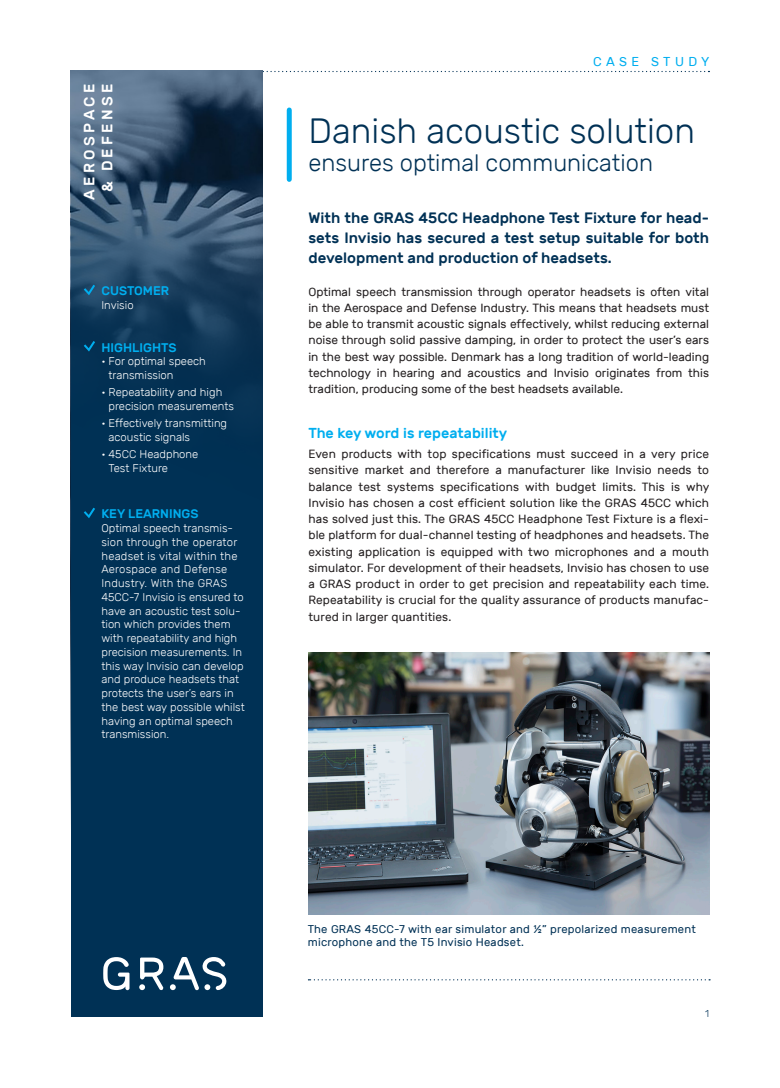
<style>
.page{position:relative;width:780px;height:1088px;background:#fff}
.page>*{position:absolute;margin:0;border:0;box-sizing:border-box;transform-origin:0 0}
.Stor_headline{font:300 35px "Rubik";color:#003155}
.Mindre_headline{font:300 23.75px "Rubik";color:#003155}
.Rubrik{font:500 15px/20px "Rubik";color:#003155;text-align:justify}
.Industrier{font:500 15px/18px "Rubik";letter-spacing:.22em;color:#fff;text-align:center}
.Subheading_lyseblå{font:500 14.38px "Rubik";color:#00aeef}
.t1{font:12.88px "Rubik";letter-spacing:.335em;color:#00aeef}
.Forside__Blå_Highlig{font:500 12.5px "Rubik";color:#00aeef}
.Brødtekst_9_5_13{font:11.88px/16.2px "Rubik";color:#231f20;text-align:justify}
.Forside__Hvid_brød{font:300 11.25px/13.8px "Rubik";color:#fff}
.Billdetekst{font:11.25px/12.5px "Rubik";letter-spacing:.02em;color:#003155}
.t2{font:300 10px "Rubik";color:#003155}
</style>
<div class="page">
<svg style="left:262px;top:71px;width:447px;height:1px"></svg>
<svg style="left:71px;top:71px;width:191px;height:946px;background:#0f395b"></svg>
<svg style="left:170px;top:957px;width:56px;height:33px"></svg>
<svg style="left:139px;top:957px;width:24px;height:33px"></svg>
<svg style="left:103px;top:957px;width:26px;height:33px"></svg>
<svg style="left:308px;top:979px;width:402px;height:1px"></svg>
<div style="left:287px;top:110px;width:5px;height:69px;background:#00aeef"></div>
<svg style="left:84px;top:285px;width:11px;height:10px"></svg>
<svg style="left:84px;top:341px;width:11px;height:11px"></svg>
<svg style="left:84px;top:508px;width:11px;height:10px"></svg>
<img style="left:308px;top:652px;width:401px;height:262px">
<p class="Industrier" style="left:80px;top:200px;width:117px;rotate:-90deg">AEROSPACE &amp; DEFENSE</p>
<p class="Forside__Blå_Highlig" style="left:101px;top:284px;width:69px">CUSTOMER</p>
<p class="Forside__Hvid_brød" style="left:101px;top:298px;width:34px">Invisio</p>
<p class="Forside__Blå_Highlig" style="left:101px;top:340px;width:77px">HIGHLIGHTS</p>
<p class="Forside__Hvid_brød" style="left:108px;top:355px;width:99px;text-indent:-7px">• For optimal speech transmission</p>
<p class="Forside__Hvid_brød" style="left:108px;top:386px;width:127px;text-indent:-7px">• Repeatability and high precision measurements</p>
<p class="Forside__Hvid_brød" style="left:108px;top:417px;width:120px;text-indent:-7px">• Effectively transmitting acoustic signals</p>
<p class="Forside__Hvid_brød" style="left:108px;top:448px;width:91px;text-indent:-7px">• 45CC Headphone<br>Test Fixture</p>
<p class="Forside__Blå_Highlig" style="left:101px;top:507px;width:99px">KEY LEARNINGS</p>
<p class="Forside__Hvid_brød" style="left:101px;top:521px;width:145px">Optimal speech transmis&shy;sion through the operator headset is vital within the<br>Aerospace and Defense<br>Industry. With the GRAS<br>45CC-7 Invisio is ensured to have an acoustic test solu&shy;tion which provides them with repeatability and high precision measurements. In this way Invisio can develop and produce headsets that protects the user’s ears in the best way possible whilst having an optimal speech transmission.</p>
<p class="t1" style="left:593px;top:55px;width:118px">CASE STUDY</p>
<p class="Stor_headline" style="left:308px;top:111px;width:388px">Danish acoustic solution</p>
<p class="Mindre_headline" style="left:308px;top:150px;width:346px">ensures optimal communication</p>
<p class="Rubrik" style="left:308px;top:208px;width:402px">With the GRAS 45CC Headphone Test Fixture for head&shy;sets Invisio has secured a test setup suitable for both development and production of headsets.</p>
<p class="Brødtekst_9_5_13" style="left:308px;top:284px;width:402px">Optimal speech transmission through operator headsets is often vital in the Aerospace and Defense Industry. This means that headsets must be able to transmit acoustic signals effectively, whilst reducing external noise through solid passive damping, in order to protect the user’s ears in the best way possible. Denmark has a long tradition of world-leading technology in hearing and acoustics and Invisio originates from this tradition, producing some of the best headsets available.</p>
<p class="Subheading_lyseblå" style="left:308px;top:425px;width:200px">The key word is repeatability</p>
<p class="Brødtekst_9_5_13" style="left:308px;top:446px;width:402px">Even products with top specifications must succeed in a very price sensitive market and therefore a manufacturer like Invisio needs to balance test systems specifications with budget limits. This is why Invisio has chosen a cost efficient solution like the GRAS 45CC which has solved just this. The GRAS 45CC Headphone Test Fixture is a flexi&shy;ble platform for dual-channel testing of headphones and headsets. The existing application is equipped with two microphones and a mouth simulator. For development of their headsets, Invisio has chosen to use a GRAS product in order to get precision and repeatability each time.<br>Repeatability is crucial for the quality assurance of products manufac&shy;tured in larger quantities.</p>
<p class="Billdetekst" style="left:308px;top:923px;width:389px">The GRAS 45CC-7 with ear simulator and ½” prepolarized measurement microphone and the T5 Invisio Headset.</p>
<p class="t2" style="left:705px;top:1008px;width:5px">1</p>
</div>
